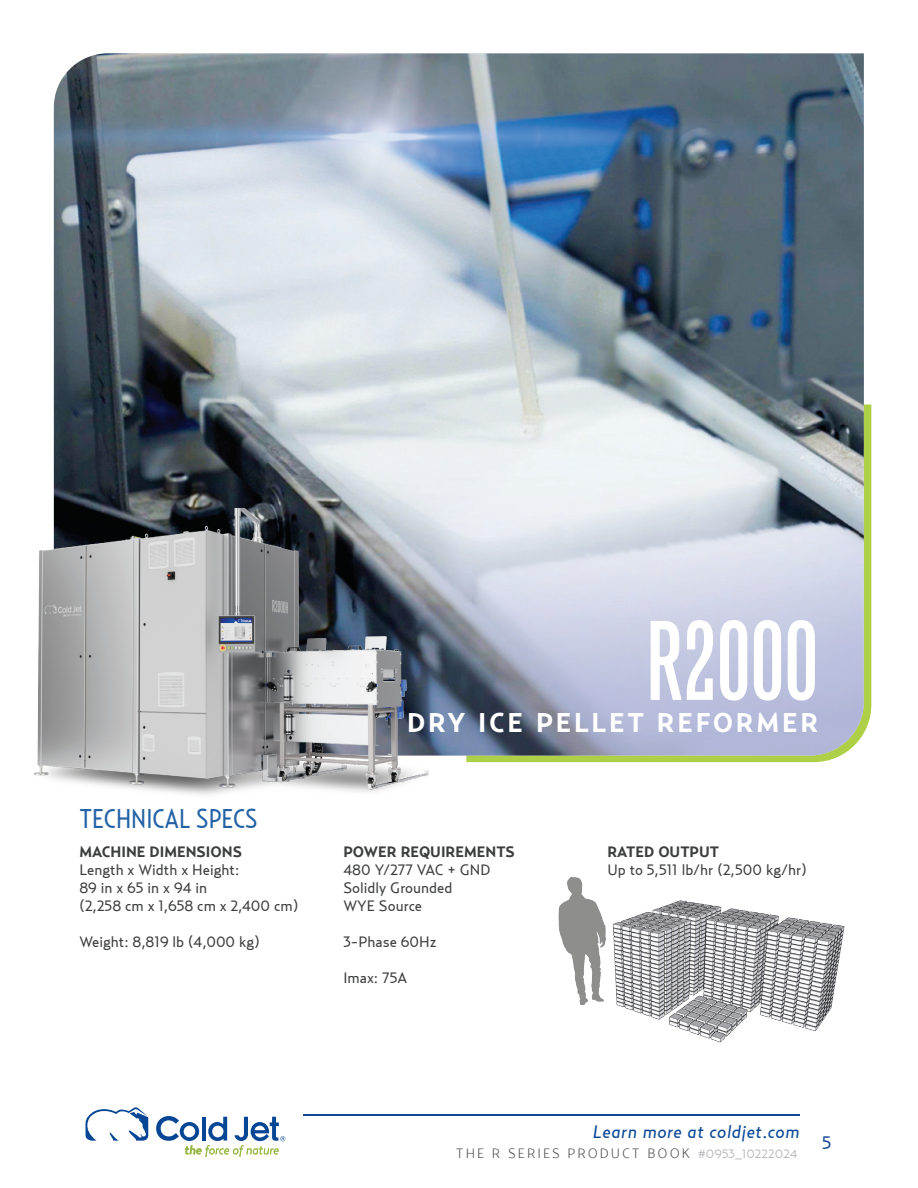
<style>
.page{position:relative;width:918px;height:1188px;background:#fff}
.page>*{position:absolute;margin:0;border:0;box-sizing:border-box;transform-origin:0 0}
.t1{font:108px "Grotesque MT Std Extra Cond";color:#fff}
.t2{font:700 27px "Relay";letter-spacing:.1em;color:#fff}
.t3{font:27px "Relay Cond";color:#2362a5}
.t4{font:italic 18px "Relay";letter-spacing:.025em;color:#074694}
.t5{font:18px "Relay";color:#164892}
.t6{font:15px "Relay";color:#3c3d3d}
.t7{font:700 15px "Relay";color:#3c3d3d}
.t8{font:300 13.5px "Relay";letter-spacing:.15em;color:#4b4c4d}
.s1{font-family:"Relay Wide";font-size:12px;color:#a8a9ad}
</style>
<div class="page">
<svg style="left:86px;top:1107px;width:62px;height:34px"></svg>
<svg style="left:156px;top:1116px;width:129px;height:41px"></svg>
<hr style="left:303px;top:1115px;width:497px;height:1px;background:#164892">
<svg style="left:489px;top:404px;width:382px;height:358px;background:#b4d457"></svg>
<img style="left:54px;top:53px;width:810px;height:703px">
<img style="left:34px;top:509px;width:455px;height:286px">
<img style="left:558px;top:877px;width:287px;height:166px">
<p class="t3" style="left:79px;top:803px;width:180px">TECHNICAL SPECS</p>
<p class="t7" style="left:79px;top:843px;width:164px">MACHINE DIMENSIONS</p>
<p class="t6" style="left:79px;top:861px;width:161px">Length x Width x Height:</p>
<p class="t6" style="left:79px;top:879px;width:129px">89 in x 65 in x 94 in</p>
<p class="t6" style="left:79px;top:897px;width:220px">(2,258 cm x 1,658 cm x 2,400 cm)</p>
<p class="t6" style="left:79px;top:933px;width:182px">Weight: 8,819 lb (4,000 kg)</p>
<p class="t1" style="left:646px;top:597px;width:174px">R2000</p>
<p class="t2" style="left:407px;top:707px;width:413px">DRY ICE PELLET REFORMER</p>
<p class="t7" style="left:343px;top:843px;width:173px">POWER REQUIREMENTS</p>
<p class="t6" style="left:343px;top:861px;width:149px">480 Y/277 VAC + GND</p>
<p class="t6" style="left:343px;top:879px;width:111px">Solidly Grounded</p>
<p class="t6" style="left:343px;top:897px;width:80px">WYE Source</p>
<p class="t6" style="left:343px;top:933px;width:95px">3-Phase 60Hz</p>
<p class="t6" style="left:343px;top:969px;width:65px">Imax: 75A</p>
<p class="t7" style="left:607px;top:843px;width:113px">RATED OUTPUT</p>
<p class="t6" style="left:607px;top:861px;width:201px">Up to 5,511 lb/hr (2,500 kg/hr)</p>
<p class="t4" style="left:593px;top:1121px;width:208px">Learn more at coldjet.com</p>
<p class="t8" style="left:456px;top:1145px;width:343px">THE R SERIES PRODUCT BOOK <span class="s1">#0953_10222024</span></p>
<p class="t5" style="left:822px;top:1132px;width:11px">5</p>
</div>
